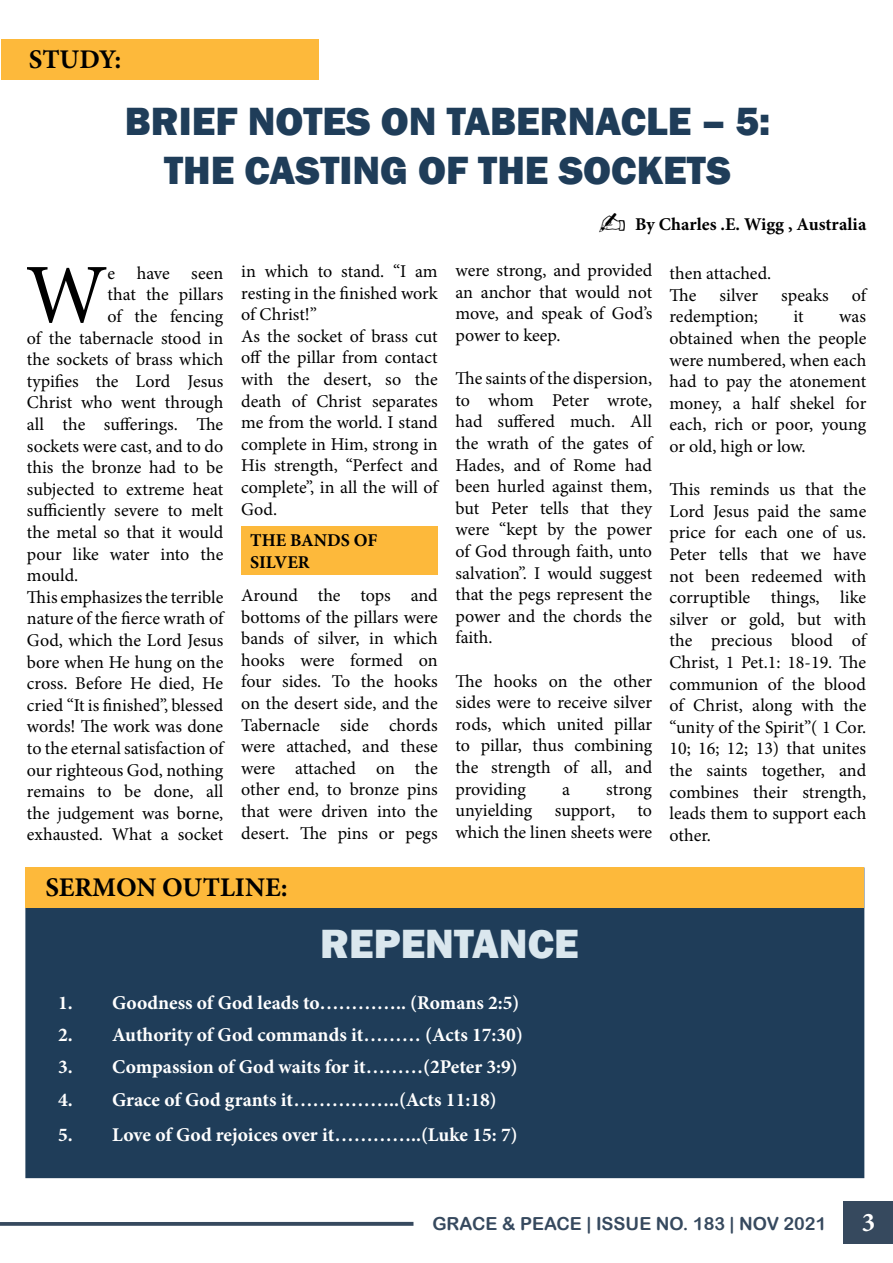
<style>
.page{position:relative;width:893px;height:1263px;background:#fff}
.page>*{position:absolute;margin:0;border:0;box-sizing:border-box;transform-origin:0 0}
.t1{font:84.45px "Minion Pro";color:#000}
.t2{font:800 42px "Franklin Gothic";color:#dae7ee}
.t3{font:800 40.5px/48.6px "Franklin Gothic";color:#1f3d59;text-align:center}
.t4{font:700 27px "Minion Pro";color:#000}
.t5{font:700 27px "Minion Pro";color:#fff}
.t6{font:700 19.5px "Minion Pro";color:#fff}
.t7{font:18px/21.6px "Minion Pro";color:#000;text-align:justify}
.t8{font:700 18px/21.6px "Minion Pro";color:#000}
.t9{font:18px "Arial Rounded MT Bold";color:#36495e}
.s1{font-family:"MS Gothic";font-weight:400;font-size:33px}
</style>
<div class="page">
<div style="left:1px;top:39px;width:317px;height:41px;background:#fdb93b"></div>
<div style="left:241px;top:527px;width:196px;height:48px;background:#fdb93b"></div>
<svg style="left:0;top:1222px;width:413px;height:4px;background:#405266"></svg>
<div style="left:843px;top:1201px;width:50px;height:42px;background:#36495e"></div>
<div style="left:25px;top:867px;width:839px;height:311px;background:#1f3d59"></div>
<div style="left:25px;top:867px;width:839px;height:40px;background:#fdb93b"></div>
<h3 class="t4" style="left:29px;top:41px;width:94px">STUDY:</h3>
<h3 class="t3" style="left:125px;top:97px;width:647px">BRIEF NOTES ON TABERNACLE – 5:<br>THE CASTING OF THE SOCKETS</h3>
<h1 class="t1" style="left:26px;top:238px;width:84px">W</h1>
<p class="t7" style="left:108px;top:262px;width:117px">e have seen</p>
<p class="t7" style="left:108px;top:284px;width:117px">that the pillars</p>
<p class="t7" style="left:108px;top:306px;width:117px">of the fencing</p>
<p class="t7" style="left:27px;top:327px;width:198px">of the tabernacle stood in</p>
<p class="t7" style="left:27px;top:349px;width:198px">the sockets of brass which</p>
<p class="t7" style="left:27px;top:370px;width:198px">typifies the Lord Jesus</p>
<p class="t7" style="left:27px;top:392px;width:198px">Christ who went through</p>
<p class="t7" style="left:27px;top:414px;width:198px">all the sufferings. The</p>
<p class="t7" style="left:27px;top:435px;width:198px">sockets were cast, and to do</p>
<p class="t7" style="left:27px;top:457px;width:198px">this the bronze had to be</p>
<p class="t7" style="left:27px;top:478px;width:198px">subjected to extreme heat</p>
<p class="t7" style="left:27px;top:500px;width:198px">sufficiently severe to melt</p>
<p class="t7" style="left:27px;top:522px;width:198px">the metal so that it would</p>
<p class="t7" style="left:27px;top:543px;width:198px">pour like water into the</p>
<p class="t7" style="left:27px;top:565px;width:53px">mould.</p>
<p class="t7" style="left:27px;top:586px;width:198px">This emphasizes the terrible</p>
<p class="t7" style="left:27px;top:608px;width:198px">nature of the fierce wrath of</p>
<p class="t7" style="left:27px;top:630px;width:198px">God, which the Lord Jesus</p>
<p class="t7" style="left:27px;top:651px;width:198px">bore when He hung on the</p>
<p class="t7" style="left:27px;top:673px;width:198px">cross. Before He died, He</p>
<p class="t7" style="left:27px;top:694px;width:198px">cried “It is finished”, blessed</p>
<p class="t7" style="left:27px;top:716px;width:198px">words! The work was done</p>
<p class="t7" style="left:27px;top:738px;width:198px">to the eternal satisfaction of</p>
<p class="t7" style="left:27px;top:759px;width:198px">our righteous God, nothing</p>
<p class="t7" style="left:27px;top:781px;width:198px">remains to be done, all</p>
<p class="t7" style="left:27px;top:802px;width:198px">the judgement was borne,</p>
<p class="t7" style="left:27px;top:824px;width:198px">exhausted. What a socket</p>
<p class="t7" style="left:241px;top:261px;width:198px;text-align:left">in which to stand. “I am resting in the finished work of Christ!”<br>As the socket of brass cut off the pillar from contact with the desert, so the death of Christ separates me from the world. I stand complete in Him, strong in<br>His strength, “Perfect and complete”, in all the will of<br>God.</p>
<p class="t8" style="left:250px;top:529px;width:129px">THE BANDS OF<br>SILVER</p>
<p class="t7" style="left:241px;top:585px;width:198px">Around the tops and bottoms of the pillars were bands of silver, in which hooks were formed on four sides. To the hooks on the desert side, and the Tabernacle side chords were attached, and these were attached on the other end, to bronze pins that were driven into the desert. The pins or pegs</p>
<h3 class="t4" style="left:45px;top:868px;width:244px">SERMON OUTLINE:</h3>
<p class="t8" style="left:596px;top:213px;width:272px"><span class="s1">✍</span> By Charles .E. Wigg , Australia</p>
<p class="t7" style="left:455px;top:260px;width:198px">were strong, and provided an anchor that would not move, and speak of God’s power to keep.</p>
<p class="t7" style="left:455px;top:368px;width:198px">The saints of the dispersion, to whom Peter wrote, had suffered much. All the wrath of the gates of Hades, and of Rome had been hurled against them, but Peter tells that they were “kept by the power of God through faith, unto salvation”. I would suggest that the pegs represent the power and the chords the faith.</p>
<p class="t7" style="left:455px;top:670px;width:198px">The hooks on the other sides were to receive silver rods, which united pillar to pillar, thus combining the strength of all, and providing</p>
<p class="t7" style="left:455px;top:778px;width:198px;text-indent:151px">strong unyielding support, to which the linen sheets were</p>
<p class="t7" style="left:562px;top:778px;width:9px">a</p>
<p class="t7" style="left:669px;top:263px;width:103px">then attached.<br>The</p>
<p class="t7" style="left:719px;top:284px;width:40px">silver</p>
<p class="t7" style="left:781px;top:284px;width:49px">speaks</p>
<p class="t7" style="left:852px;top:284px;width:16px">of</p>
<p class="t7" style="left:669px;top:306px;width:90px">redemption;</p>
<p class="t7" style="left:794px;top:306px;width:12px">it</p>
<p class="t7" style="left:669px;top:306px;width:198px;text-indent:170px">was obtained when the people were numbered, when each had to pay the atonement money, a half shekel for each, rich or poor, young or old, high or low.</p>
<p class="t7" style="left:669px;top:479px;width:198px">This reminds us that the Lord Jesus paid the same price for each one of us.<br>Peter tells that we have not been redeemed with corruptible things, like silver or gold, but with the precious blood of Christ, 1 Pet.1: 18-19. The communion of the blood of Christ, along with the “unity of the Spirit”( 1 Cor.<br>10; 16; 12; 13) that unites the saints together, and combines their strength, leads them to support each other.</p>
<h2 class="t2" style="left:320px;top:916px;width:260px">REPENTANCE</h2>
<p class="t6" style="left:58px;top:989px;width:463px">1. Goodness of God leads to………….. (Romans 2:5)</p>
<p class="t6" style="left:58px;top:1021px;width:466px">2. Authority of God commands it……… (Acts 17:30)</p>
<p class="t6" style="left:58px;top:1053px;width:461px">3. Compassion of God waits for it………(2Peter 3:9)</p>
<p class="t6" style="left:58px;top:1085px;width:440px">4. Grace of God grants it……………..(Acts 11:18)</p>
<p class="t6" style="left:58px;top:1121px;width:461px">5. Love of God rejoices over it…………..(Luke 15: 7)</p>
<p class="t9" style="left:432px;top:1213px;width:395px">GRACE &amp; PEACE | ISSUE NO. 183 | NOV 2021</p>
<h3 class="t5" style="left:862px;top:1203px;width:15px">3</h3>
</div>
